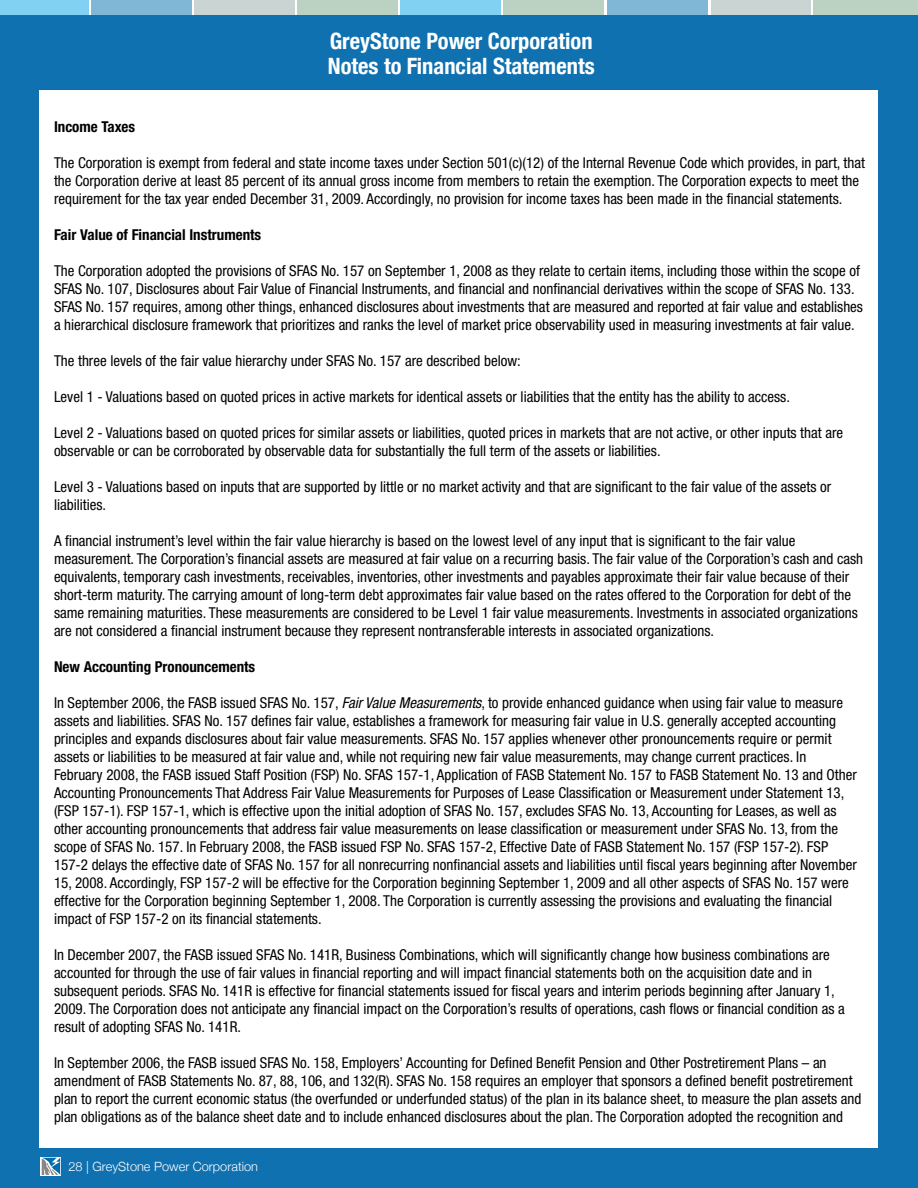
<style>
.page{position:relative;width:918px;height:1188px;background:#fff}
.page>*{position:absolute;margin:0;border:0;box-sizing:border-box;transform-origin:0 0}
.t1{font:700 condensed 22.5px/25.5px "Helvetica Neue";color:#fff}
.t2{font:condensed 15px/18px "Helvetica Neue LT Std";color:#000}
.t3{font:700 condensed 15px "Helvetica Neue LT Std";color:#000}
.t4{font:300 12.75px "Helvetica Neue";color:#fff}
.s1{font-style:italic}
</style>
<div class="page">
<div style="left:0;top:15px;width:918px;height:1173px;background:#0f71b0"></div>
<div style="left:39px;top:90px;width:839px;height:1058px;background:#fff"></div>
<div style="left:0;top:0;width:88px;height:15px;background:#80d1f2"></div>
<div style="left:91px;top:0;width:100px;height:15px;background:#80b7d7"></div>
<div style="left:194px;top:0;width:101px;height:15px;background:#cad4d3"></div>
<div style="left:298px;top:0;width:100px;height:15px;background:#bbd1c1"></div>
<div style="left:400px;top:0;width:101px;height:15px;background:#80d1f2"></div>
<div style="left:504px;top:0;width:100px;height:15px;background:#bbd1c1"></div>
<div style="left:607px;top:0;width:101px;height:15px;background:#80b7d7"></div>
<div style="left:711px;top:0;width:99px;height:15px;background:#cad4d3"></div>
<div style="left:813px;top:0;width:105px;height:15px;background:#bbd1c1"></div>
<svg style="left:41px;top:1157px;width:20px;height:19px"></svg>
<svg style="left:40px;top:1157px;width:20px;height:18px"></svg>
<h1 class="t1" style="left:328px;top:28px;width:268px">GreyStone Power Corporation<br>Notes to Financial Statements</h1>
<p class="t3" style="left:54px;top:118px;width:83px">Income Taxes</p>
<p class="t2" style="left:54px;top:154px;width:813px">The Corporation is exempt from federal and state income taxes under Section 501(c)(12) of the Internal Revenue Code which provides, in part, that the Corporation derive at least 85 percent of its annual gross income from members to retain the exemption. The Corporation expects to meet the requirement for the tax year ended December 31, 2009. Accordingly, no provision for income taxes has been made in the financial statements.</p>
<p class="t3" style="left:54px;top:226px;width:209px">Fair Value of Financial Instruments</p>
<p class="t2" style="left:54px;top:262px;width:811px">The Corporation adopted the provisions of SFAS No. 157 on September 1, 2008 as they relate to certain items, including those within the scope of SFAS No. 107, Disclosures about Fair Value of Financial Instruments, and financial and nonfinancial derivatives within the scope of SFAS No. 133.<br>SFAS No. 157 requires, among other things, enhanced disclosures about investments that are measured and reported at fair value and establishes a hierarchical disclosure framework that prioritizes and ranks the level of market price observability used in measuring investments at fair value.</p>
<p class="t2" style="left:54px;top:352px;width:468px">The three levels of the fair value hierarchy under SFAS No. 157 are described below:</p>
<p class="t2" style="left:54px;top:388px;width:738px">Level 1 - Valuations based on quoted prices in active markets for identical assets or liabilities that the entity has the ability to access.</p>
<p class="t2" style="left:54px;top:424px;width:791px">Level 2 - Valuations based on quoted prices for similar assets or liabilities, quoted prices in markets that are not active, or other inputs that are observable or can be corroborated by observable data for substantially the full term of the assets or liabilities.</p>
<p class="t2" style="left:54px;top:478px;width:779px">Level 3 - Valuations based on inputs that are supported by little or no market activity and that are significant to the fair value of the assets or liabilities.</p>
<p class="t2" style="left:54px;top:532px;width:811px">A financial instrument’s level within the fair value hierarchy is based on the lowest level of any input that is significant to the fair value measurement. The Corporation’s financial assets are measured at fair value on a recurring basis. The fair value of the Corporation’s cash and cash equivalents, temporary cash investments, receivables, inventories, other investments and payables approximate their fair value because of their short-term maturity. The carrying amount of long-term debt approximates fair value based on the rates offered to the Corporation for debt of the same remaining maturities. These measurements are considered to be Level 1 fair value measurements. Investments in associated organizations are not considered a financial instrument because they represent nontransferable interests in associated organizations.</p>
<p class="t3" style="left:54px;top:658px;width:203px">New Accounting Pronouncements</p>
<p class="t2" style="left:54px;top:694px;width:804px">In September 2006, the FASB issued SFAS No. 157, <span class="s1">FairValueMeasurements</span>, to provide enhanced guidance when using fair value to measure assets and liabilities. SFAS No. 157 defines fair value, establishes a framework for measuring fair value in U.S. generally accepted accounting principles and expands disclosures about fair value measurements. SFAS No. 157 applies whenever other pronouncements require or permit assets or liabilities to be measured at fair value and, while not requiring new fair value measurements, may change current practices. In February 2008, the FASB issued Staff Position (FSP) No. SFAS 157-1, Application of FASB Statement No. 157 to FASB Statement No. 13 and Other Accounting Pronouncements That Address Fair Value Measurements for Purposes of Lease Classification or Measurement under Statement 13, (FSP 157-1). FSP 157-1, which is effective upon the initial adoption of SFAS No. 157, excludes SFAS No. 13, Accounting for Leases, as well as other accounting pronouncements that address fair value measurements on lease classification or measurement under SFAS No. 13, from the scope of SFAS No. 157. In February 2008, the FASB issued FSP No. SFAS 157-2, Effective Date of FASB Statement No. 157 (FSP 157-2). FSP 157-2 delays the effective date of SFAS No. 157 for all nonrecurring nonfinancial assets and liabilities until fiscal years beginning after November 15, 2008. Accordingly, FSP 157-2 will be effective for the Corporation beginning September 1, 2009 and all other aspects of SFAS No. 157 were effective for the Corporation beginning September 1, 2008. The Corporation is currently assessing the provisions and evaluating the financial impact of FSP 157-2 on its financial statements.</p>
<p class="t2" style="left:54px;top:946px;width:792px">In December 2007, the FASB issued SFAS No. 141R, Business Combinations, which will significantly change how business combinations are accounted for through the use of fair values in financial reporting and will impact financial statements both on the acquisition date and in subsequent periods. SFAS No. 141R is effective for financial statements issued for fiscal years and interim periods beginning after January 1, 2009. The Corporation does not anticipate any financial impact on the Corporation’s results of operations, cash flows or financial condition as a result of adopting SFAS No. 141R.</p>
<p class="t2" style="left:54px;top:1054px;width:809px">In September 2006, the FASB issued SFAS No. 158, Employers’ Accounting for Defined Benefit Pension and Other Postretirement Plans – an amendment of FASB Statements No. 87, 88, 106, and 132(R). SFAS No. 158 requires an employer that sponsors a defined benefit postretirement plan to report the current economic status (the overfunded or underfunded status) of the plan in its balance sheet, to measure the plan assets and plan obligations as of the balance sheet date and to include enhanced disclosures about the plan. The Corporation adopted the recognition and</p>
<p class="t4" style="left:68px;top:1159px;width:191px">28 | GreyStone Power Corporation</p>
</div>
